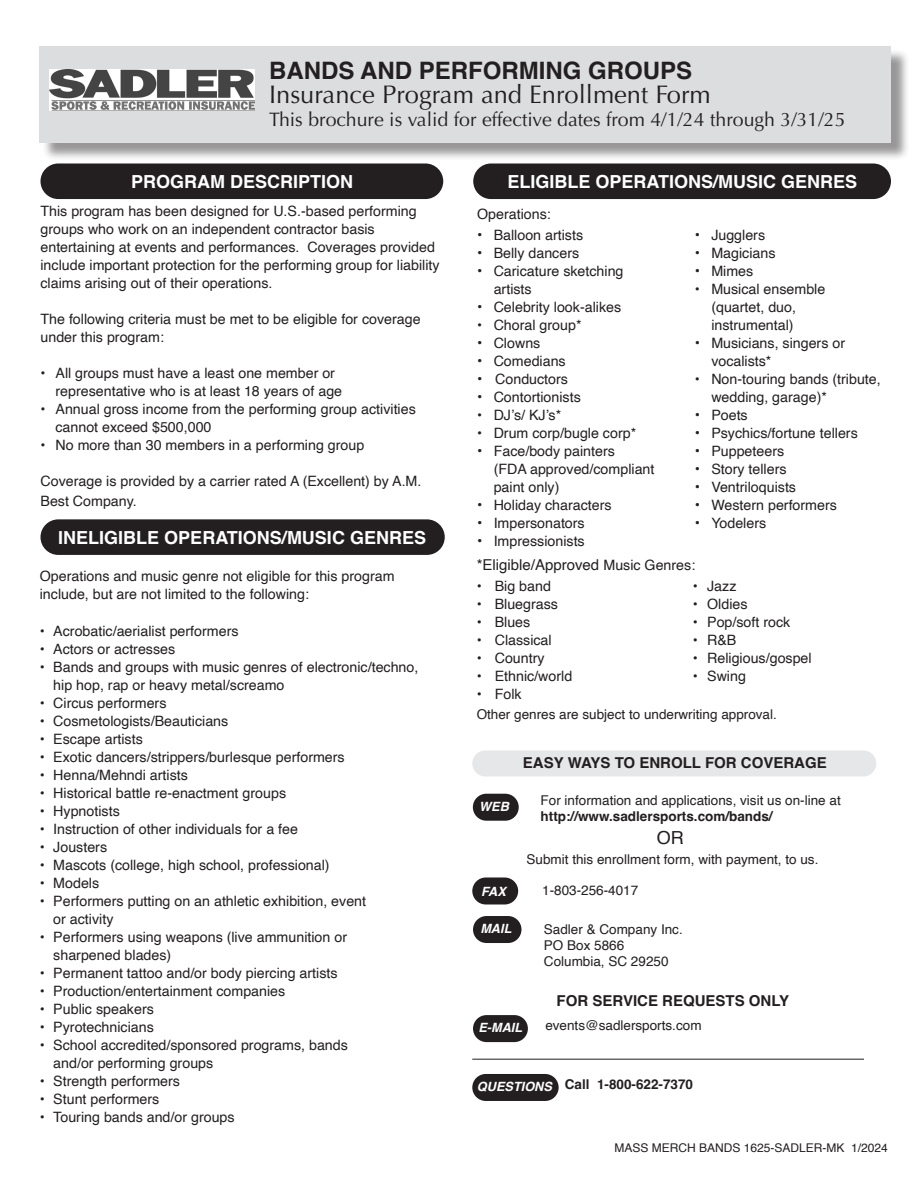
<style>
.page{position:relative;width:918px;height:1188px;background:#fff}
.page>*{position:absolute;margin:0;border:0;box-sizing:border-box;transform-origin:0 0}
.t1{font:25.5px "Optima";color:#231f20}
.t2{font:700 24px "Helvetica";color:#231f20}
.t3{font:19.5px "Optima";color:#231f20}
.t4{font:700 18px "Helvetica";color:#fff}
.t5{font:18px "Helvetica";color:#231f20}
.t6{font:700 15px "Helvetica";color:#231f20}
.t7{font:15px "Helvetica";color:#231f20}
.t8{font:14.25px/18px "Helvetica";color:#231f20}
.t9{font:13.5px/16.2px "Helvetica";color:#231f20}
.t10{font:700 13.5px "Helvetica";color:#231f20}
.t11{font:italic 700 12.75px "Helvetica";color:#fff}
.t12{font:12px "Helvetica";color:#231f20}
.s1{font-size:15px}
.s2{font-size:14.25px}
</style>
<div class="page">
<div style="left:42px;top:49px;width:868px;height:112px;background:#231f20;opacity:.47"></div>
<div style="left:40px;top:46px;width:851px;height:97px;background:#dcdddf"></div>
<div style="left:40px;top:519px;width:405px;height:36px;background:#231f20;border-radius:18px"></div>
<div style="left:40px;top:163px;width:403px;height:36px;background:#231f20;border-radius:18px"></div>
<div style="left:473px;top:164px;width:418px;height:35px;background:#231f20;border-radius:18px"></div>
<div style="left:472px;top:750px;width:404px;height:26px;background:#e6e7e9;border-radius:13px"></div>
<div style="left:473px;top:794px;width:46px;height:27px;background:#231f20;border-radius:14px"></div>
<div style="left:472px;top:878px;width:46px;height:26px;background:#231f20;border-radius:14px"></div>
<div style="left:473px;top:916px;width:48px;height:27px;background:#231f20;border-radius:14px"></div>
<div style="left:473px;top:1015px;width:55px;height:27px;background:#231f20;border-radius:14px"></div>
<hr style="left:472px;top:1059px;width:392px;height:1px;background:#231f20">
<div style="left:472px;top:1074px;width:87px;height:27px;background:#231f20;border-radius:14px"></div>
<img style="left:50px;top:69px;width:204px;height:42px">
<h2 class="t2" style="left:269px;top:56px;width:425px">BANDS AND PERFORMING GROUPS</h2>
<h1 class="t1" style="left:269px;top:79px;width:443px">Insurance Program and Enrollment Form</h1>
<h3 class="t3" style="left:269px;top:108px;width:578px">This brochure is valid for effective dates from 4/1/24 through 3/31/25</h3>
<p class="t4" style="left:131px;top:171px;width:224px">PROGRAM DESCRIPTION</p>
<p class="t8" style="left:40px;top:203px;width:401px">This program has been designed for U.S.-based performing groups who work on an independent contractor basis entertaining at events and performances. Coverages provided include important protection for the performing group for liability claims arising out of their operations.</p>
<p class="t8" style="left:40px;top:311px;width:382px">The following criteria must be met to be eligible for coverage under this program:</p>
<p class="t8" style="left:56px;top:365px;width:288px;text-indent:-15px">• All groups must have a least one member or representative who is at least 18 years of age</p>
<p class="t8" style="left:56px;top:401px;width:362px;text-indent:-15px">• Annual gross income from the performing group activities cannot exceed $500,000</p>
<p class="t8" style="left:40px;top:437px;width:325px">• No more than 30 members in a performing group</p>
<p class="t8" style="left:40px;top:472px;width:382px;line-height:19.5px">Coverage is provided by a carrier rated A (Excellent) by A.M.<br>Best Company.</p>
<p class="t4" style="left:58px;top:527px;width:369px">INELIGIBLE OPERATIONS/MUSIC GENRES</p>
<p class="t8" style="left:40px;top:567px;width:356px">Operations and music genre not eligible for this program include, but are not limited to the following:</p>
<p class="t8" style="left:40px;top:622px;width:200px">• Acrobatic/aerialist performers</p>
<p class="t8" style="left:40px;top:640px;width:137px">• Actors or actresses</p>
<p class="t8" style="left:53px;top:658px;width:367px;text-indent:-13px">• Bands and groups with music genres of electronic/techno, hip hop, rap or heavy metal/screamo</p>
<p class="t8" style="left:40px;top:694px;width:128px">• Circus performers</p>
<p class="t8" style="left:40px;top:712px;width:190px">• Cosmetologists/Beauticians</p>
<p class="t8" style="left:40px;top:730px;width:104px">• Escape artists</p>
<p class="t8" style="left:40px;top:748px;width:306px">• Exotic dancers/strippers/burlesque performers</p>
<p class="t8" style="left:40px;top:766px;width:150px">• Henna/Mehndi artists</p>
<p class="t8" style="left:40px;top:784px;width:248px">• Historical battle re-enactment groups</p>
<p class="t8" style="left:40px;top:802px;width:82px">• Hypnotists</p>
<p class="t8" style="left:40px;top:820px;width:260px">• Instruction of other individuals for a fee</p>
<p class="t8" style="left:40px;top:838px;width:69px">• Jousters</p>
<p class="t8" style="left:40px;top:856px;width:291px">• Mascots (college, high school, professional)</p>
<p class="t8" style="left:40px;top:874px;width:61px">• Models</p>
<p class="t8" style="left:53px;top:892px;width:314px;text-indent:-13px">• Performers putting on an athletic exhibition, event or activity</p>
<p class="t8" style="left:53px;top:928px;width:295px;text-indent:-13px">• Performers using weapons (live ammunition or sharpened blades)</p>
<p class="t8" style="left:40px;top:964px;width:299px">• Permanent tattoo and/or body piercing artists</p>
<p class="t8" style="left:40px;top:982px;width:247px">• Production/entertainment companies</p>
<p class="t8" style="left:40px;top:1000px;width:116px">• Public speakers</p>
<p class="t8" style="left:40px;top:1018px;width:116px">• Pyrotechnicians</p>
<p class="t8" style="left:53px;top:1036px;width:296px;text-indent:-13px">• School accredited/sponsored programs, bands and/or performing groups</p>
<p class="t8" style="left:40px;top:1072px;width:142px">• Strength performers</p>
<p class="t8" style="left:40px;top:1090px;width:121px">• Stunt performers</p>
<p class="t8" style="left:40px;top:1109px;width:196px">• Touring bands and/or groups</p>
<p class="t4" style="left:508px;top:171px;width:351px">ELIGIBLE OPERATIONS/MUSIC GENRES</p>
<p class="t8" style="left:477px;top:205px;width:75px">Operations:</p>
<p class="t8" style="left:477px;top:226px;width:107px"><span class="s1">•</span> Balloon artists</p>
<p class="t8" style="left:477px;top:244px;width:104px"><span class="s1">•</span> Belly dancers</p>
<p class="t8" style="left:494px;top:262px;width:131px;text-indent:-17px"><span class="s1">•</span> Caricature sketching artists</p>
<p class="t8" style="left:477px;top:298px;width:145px"><span class="s1">•</span> Celebrity look-alikes</p>
<p class="t8" style="left:477px;top:316px;width:106px">• Choral group*</p>
<p class="t8" style="left:477px;top:334px;width:65px"><span class="s1">•</span> Clowns</p>
<p class="t8" style="left:477px;top:352px;width:90px"><span class="s1">•</span> Comedians</p>
<p class="t8" style="left:477px;top:370px;width:92px"><span class="s1">•</span> Conductors</p>
<p class="t8" style="left:477px;top:388px;width:105px"><span class="s1">•</span> Contortionists</p>
<p class="t8" style="left:477px;top:406px;width:86px">• DJ’s/ KJ’s*</p>
<p class="t8" style="left:477px;top:424px;width:161px">• Drum corp/bugle corp*</p>
<p class="t8" style="left:494px;top:442px;width:162px;text-indent:-17px"><span class="s1">•</span> Face/body painters<br>(FDA approved/compliant paint only)</p>
<p class="t8" style="left:477px;top:496px;width:136px"><span class="s1">•</span> Holiday characters</p>
<p class="t8" style="left:477px;top:514px;width:109px"><span class="s1">•</span> Impersonators</p>
<p class="t8" style="left:477px;top:532px;width:109px"><span class="s1">•</span> Impressionists</p>
<p class="t8" style="left:695px;top:226px;width:72px"><span class="s1">•</span> Jugglers</p>
<p class="t8" style="left:695px;top:244px;width:82px"><span class="s1">•</span> Magicians</p>
<p class="t8" style="left:695px;top:262px;width:60px"><span class="s1">•</span> Mimes</p>
<p class="t8" style="left:711px;top:280px;width:116px;text-indent:-17px">• Musical ensemble (quartet, duo, instrumental)</p>
<p class="t8" style="left:711px;top:334px;width:135px;text-indent:-17px"><span class="s1">•</span> Musicians, singers or vocalists*</p>
<p class="t8" style="left:711px;top:370px;width:171px;text-indent:-17px">• Non-touring bands (tribute, wedding, garage)*</p>
<p class="t8" style="left:695px;top:406px;width:54px"><span class="s1">•</span> Poets</p>
<p class="t8" style="left:695px;top:424px;width:165px"><span class="s1">•</span> Psychics/fortune tellers</p>
<p class="t8" style="left:695px;top:442px;width:91px"><span class="s1">•</span> Puppeteers</p>
<p class="t8" style="left:695px;top:460px;width:93px"><span class="s1">•</span> Story tellers</p>
<p class="t8" style="left:695px;top:478px;width:103px"><span class="s1">•</span> Ventriloquists</p>
<p class="t8" style="left:695px;top:496px;width:144px"><span class="s1">•</span> Western performers</p>
<p class="t8" style="left:695px;top:514px;width:73px"><span class="s1">•</span> Yodelers</p>
<p class="t7" style="left:477px;top:553px;width:220px">*Eligible/Approved <span class="s2">Music Genres:</span></p>
<p class="t8" style="left:477px;top:577px;width:76px">• Big band</p>
<p class="t8" style="left:693px;top:577px;width:45px">• Jazz</p>
<p class="t8" style="left:477px;top:595px;width:83px">• Bluegrass</p>
<p class="t8" style="left:693px;top:595px;width:56px">• Oldies</p>
<p class="t8" style="left:477px;top:613px;width:55px">• Blues</p>
<p class="t8" style="left:693px;top:613px;width:99px">• Pop/soft rock</p>
<p class="t8" style="left:477px;top:631px;width:76px">• Classical</p>
<p class="t8" style="left:693px;top:631px;width:45px">• R&amp;B</p>
<p class="t8" style="left:477px;top:649px;width:69px">• Country</p>
<p class="t8" style="left:693px;top:649px;width:121px">• Religious/gospel</p>
<p class="t8" style="left:477px;top:667px;width:97px">• Ethnic/world</p>
<p class="t8" style="left:693px;top:667px;width:55px">• Swing</p>
<p class="t8" style="left:477px;top:686px;width:46px">• Folk</p>
<p class="t9" style="left:477px;top:706px;width:302px">Other genres are subject to underwriting approval.</p>
<p class="t11" style="left:479px;top:799px;width:31px">WEB</p>
<p class="t11" style="left:481px;top:884px;width:26px">FAX</p>
<p class="t11" style="left:480px;top:921px;width:33px">MAIL</p>
<p class="t6" style="left:523px;top:754px;width:305px">EASY WAYS TO ENROLL FOR COVERAGE</p>
<p class="t9" style="left:541px;top:793px;width:302px">For information and applications, visit us on-line at</p>
<p class="t10" style="left:541px;top:808px;width:234px">http://www.sadlersports.com/bands/</p>
<p class="t5" style="left:657px;top:824px;width:28px">OR</p>
<p class="t9" style="left:527px;top:852px;width:293px">Submit this enrollment form, with payment, to us.</p>
<p class="t9" style="left:542px;top:883px;width:98px">1-803-256-4017</p>
<p class="t9" style="left:544px;top:921px;width:140px">Sadler &amp; Company Inc.<br>PO Box 5866<br>Columbia, SC 29250</p>
<p class="t6" style="left:557px;top:991px;width:234px">FOR SERVICE REQUESTS ONLY</p>
<p class="t11" style="left:478px;top:1020px;width:45px">E-MAIL</p>
<p class="t9" style="left:545px;top:1018px;width:158px">events@sadlersports.com</p>
<p class="t11" style="left:477px;top:1079px;width:77px">QUESTIONS</p>
<p class="t10" style="left:565px;top:1076px;width:130px">Call 1-800-622-7370</p>
<p class="t12" style="left:615px;top:1139px;width:275px">MASS MERCH BANDS 1625-SADLER-MK 1/2024</p>
</div>
